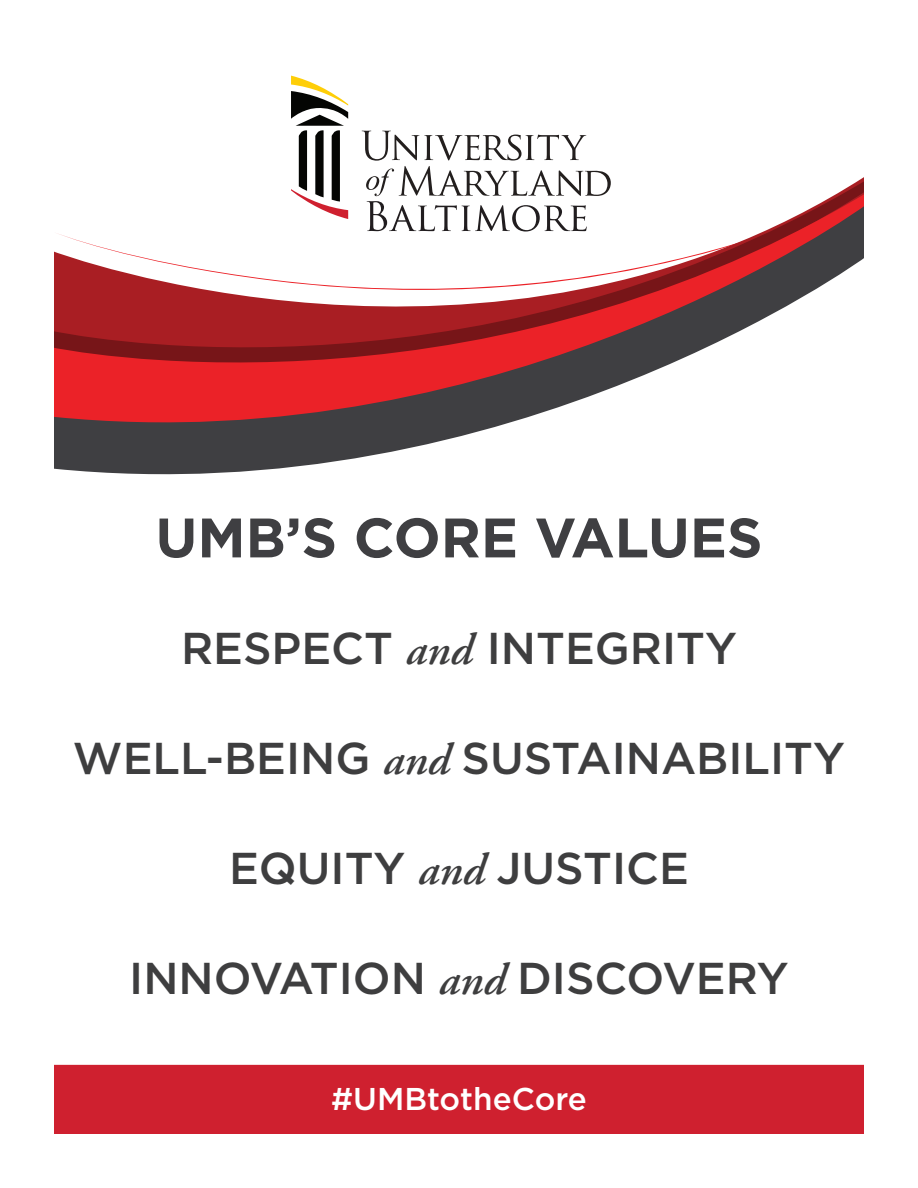
<style>
.page{position:relative;width:918px;height:1188px;background:#fff}
.page>*{position:absolute;margin:0;border:0;box-sizing:border-box;transform-origin:0 0}
.t1{font:700 55.5px "Gotham";color:#3f3f42}
.t2{font:500 44.55px "Gotham";color:#3e3e3f}
.t3{font:500 31.5px "Gotham";color:#fff}
.s1{font-family:"Adobe Garamond";font-weight:600;font-style:italic}
</style>
<div class="page">
<svg style="left:54px;top:177px;width:810px;height:297px"></svg>
<svg style="left:54px;top:181px;width:810px;height:13px"></svg>
<svg style="left:54px;top:194px;width:810px;height:269px"></svg>
<svg style="left:291px;top:76px;width:57px;height:143px"></svg>
<svg style="left:362px;top:131px;width:249px;height:101px"></svg>
<div style="left:54px;top:1065px;width:810px;height:69px;background:#cf202f"></div>
<p class="t1" style="left:155px;top:501px;width:609px">UMB’S CORE VALUES</p>
<p class="t2" style="left:181px;top:619px;width:557px">RESPECT <span class="s1">and</span> INTEGRITY</p>
<p class="t2" style="left:73px;top:729px;width:774px">WELL-BEING <span class="s1">and</span> SUSTAINABILITY</p>
<p class="t2" style="left:229px;top:839px;width:461px">EQUITY <span class="s1">and</span> JUSTICE</p>
<p class="t2" style="left:129px;top:949px;width:661px">INNOVATION <span class="s1">and</span> DISCOVERY</p>
<p class="t3" style="left:331px;top:1079px;width:257px">#UMBtotheCore</p>
</div>
